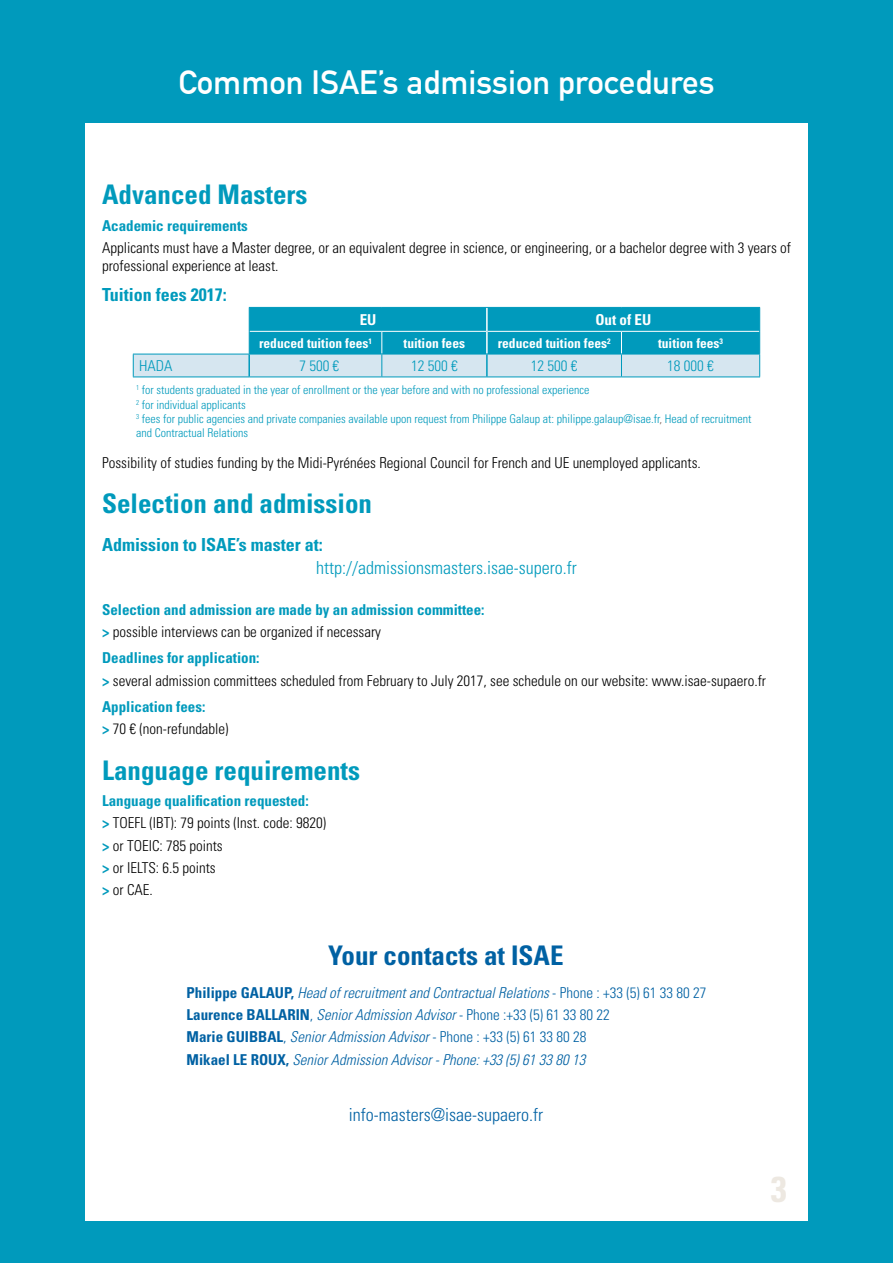
<style>
.page{position:relative;width:893px;height:1263px;background:#009abc}
.page>*{position:absolute;margin:0;border:0;box-sizing:border-box;transform-origin:0 0}
.t1{font:700 condensed 36px "Univers";color:#ede8e1}
.t2{font:700 33px "DIN Alternate";color:#fff}
.t3{font:700 condensed 27px "Univers";color:#009abc}
.t4{font:700 condensed 27px "Univers";color:#0061a3}
.t5{font:700 condensed 18px "Univers";color:#009abc}
.t6{font:300 condensed 18px "Univers LT Std";color:#009abc}
.t7{font:300 condensed 18px "Univers LT Std";color:#0061a3}
.t8{font:300 condensed 15px/22.2px "Univers LT Std";color:#000}
.t9{font:italic 300 condensed 15px/22.2px "Univers LT Std";color:#0061a3}
.t10{font:700 condensed 15px "Univers";color:#009abc}
.t11{font:300 condensed 15px "Univers LT Std";color:#009abc}
.t12{font:700 condensed 15px "Univers";color:#fff}
.t13{font:700 condensed 13.5px "Univers";color:#fff}
.t14{font:300 condensed 12px/14.4px "Univers LT Std";color:#009abc}
.s1{color:#7b5f55}
.s2{font-family:"Univers";font-weight:700;color:#009abc}
.s3{font-family:"Univers";font-weight:700;font-style:normal}
.s4{font-style:normal}
</style>
<div class="page">
<div style="left:85px;top:123px;width:723px;height:1097px;background:#fff"></div>
<hr style="left:133px;top:377px;width:116px;height:1px;background:#009abc">
<hr style="left:249px;top:377px;width:133px;height:1px;background:#009abc">
<hr style="left:382px;top:377px;width:105px;height:1px;background:#009abc">
<hr style="left:487px;top:377px;width:134px;height:1px;background:#009abc">
<svg style="left:133px;top:307px;width:627px;height:70px;background:#65bfd5"></svg>
<hr style="left:621px;top:377px;width:139px;height:1px;background:#009abc">
<h2 class="t2" style="left:178px;top:57px;width:538px">Common ISAE’s admission procedures</h2>
<h3 class="t3" style="left:102px;top:178px;width:207px">Advanced Masters</h3>
<p class="t10" style="left:102px;top:216px;width:147px">Academic requirements</p>
<p class="t8" style="left:102px;top:239px;width:690px;line-height:18px">Applicants must have a Master degree, or an equivalent degree in science, or engineering, or a bachelor degree with 3 years of professional experience at least.</p>
<p class="t5" style="left:102px;top:284px;width:126px">Tuition fees 2017:</p>
<p class="t12" style="left:360px;top:311px;width:18px">EU</p>
<p class="t12" style="left:595px;top:311px;width:57px">Out of EU</p>
<p class="t13" style="left:259px;top:335px;width:114px">reduced tuition fees<sup>1</sup></p>
<p class="t13" style="left:404px;top:335px;width:63px">tuition fees</p>
<p class="t13" style="left:498px;top:335px;width:114px">reduced tuition fees<sup>2</sup></p>
<p class="t13" style="left:658px;top:335px;width:67px">tuition fees<sup>3</sup></p>
<p class="t11" style="left:139px;top:357px;width:35px">HADA</p>
<p class="t11" style="left:299px;top:357px;width:41px">7 500 €</p>
<p class="t11" style="left:411px;top:357px;width:48px">12 500 €</p>
<p class="t11" style="left:531px;top:357px;width:48px">12 500 €</p>
<p class="t11" style="left:667px;top:357px;width:48px">18 000 €</p>
<p class="t14" style="left:136px;top:383px;width:617px"><sup>1</sup> for students graduated in the year of enrollment or the year before and with no professional experience<br><sup>2</sup> for individual applicants<br><sup>3</sup> fees for public agencies and private companies available upon request from Philippe Galaup at: philippe.galaup@isae.fr<span class="s1">,</span> Head of recruitment and Contractual Relations</p>
<p class="t8" style="left:102px;top:452px;width:600px">Possibility of studies funding by the Midi-Pyrénées Regional Council for French and UE unemployed applicants.</p>
<h3 class="t3" style="left:102px;top:487px;width:271px">Selection and admission</h3>
<p class="t5" style="left:102px;top:533px;width:222px">Admission to ISAE’s master at:</p>
<p class="t6" style="left:316px;top:557px;width:262px">http://admissionsmasters.isae-supero.fr</p>
<p class="t10" style="left:102px;top:600px;width:384px">Selection and admission are made by an admission committee:</p>
<p class="t8" style="left:102px;top:620px;width:281px"><span class="s2">&gt;</span> possible interviews can be organized if necessary</p>
<p class="t10" style="left:102px;top:649px;width:159px">Deadlines for application:</p>
<p class="t8" style="left:102px;top:669px;width:665px"><span class="s2">&gt;</span> several admission committees scheduled from February to July 2017, see schedule on our website: www.isae-supaero.fr</p>
<p class="t10" style="left:102px;top:698px;width:105px">Application fees:</p>
<p class="t8" style="left:102px;top:718px;width:128px"><span class="s2">&gt;</span> 70 € (non-refundable)</p>
<h3 class="t3" style="left:102px;top:753px;width:259px">Language requirements</h3>
<p class="t10" style="left:102px;top:791px;width:208px">Language qualification requested:</p>
<p class="t8" style="left:102px;top:812px;width:226px"><span class="s2">&gt;</span> TOEFL (IBT): 79 points (Inst. code: 9820) <span class="s2">&gt;</span> or TOEIC: 785 points<br><span class="s2">&gt;</span> or IELTS: 6.5 points<br><span class="s2">&gt;</span> or CAE.</p>
<h3 class="t4" style="left:328px;top:939px;width:237px">Your contacts at ISAE</h3>
<p class="t9" style="left:187px;top:982px;width:521px"><span class="s3">Philippe GALAUP,</span> Head of recruitment and Contractual Relations <span class="s4">- Phone : +33 (5) 61 33 80 27<br></span><span class="s3">Laurence BALLARIN</span><span class="s4">,</span> Senior Admission Advisor <span class="s4">- Phone :+33 (5) 61 33 80 22<br></span><span class="s3">Marie GUIBBAL</span><span class="s4">,</span> Senior Admission Advisor <span class="s4">- Phone : +33 (5) 61 33 80 28<br></span><span class="s3">Mikael LE ROUX,</span> Senior Admission Advisor - Phone: +33 (5) 61 33 80 13</p>
<p class="t7" style="left:349px;top:1104px;width:196px">info-masters@isae-supaero.fr</p>
<h1 class="t1" style="left:771px;top:1167px;width:17px">3</h1>
</div>
